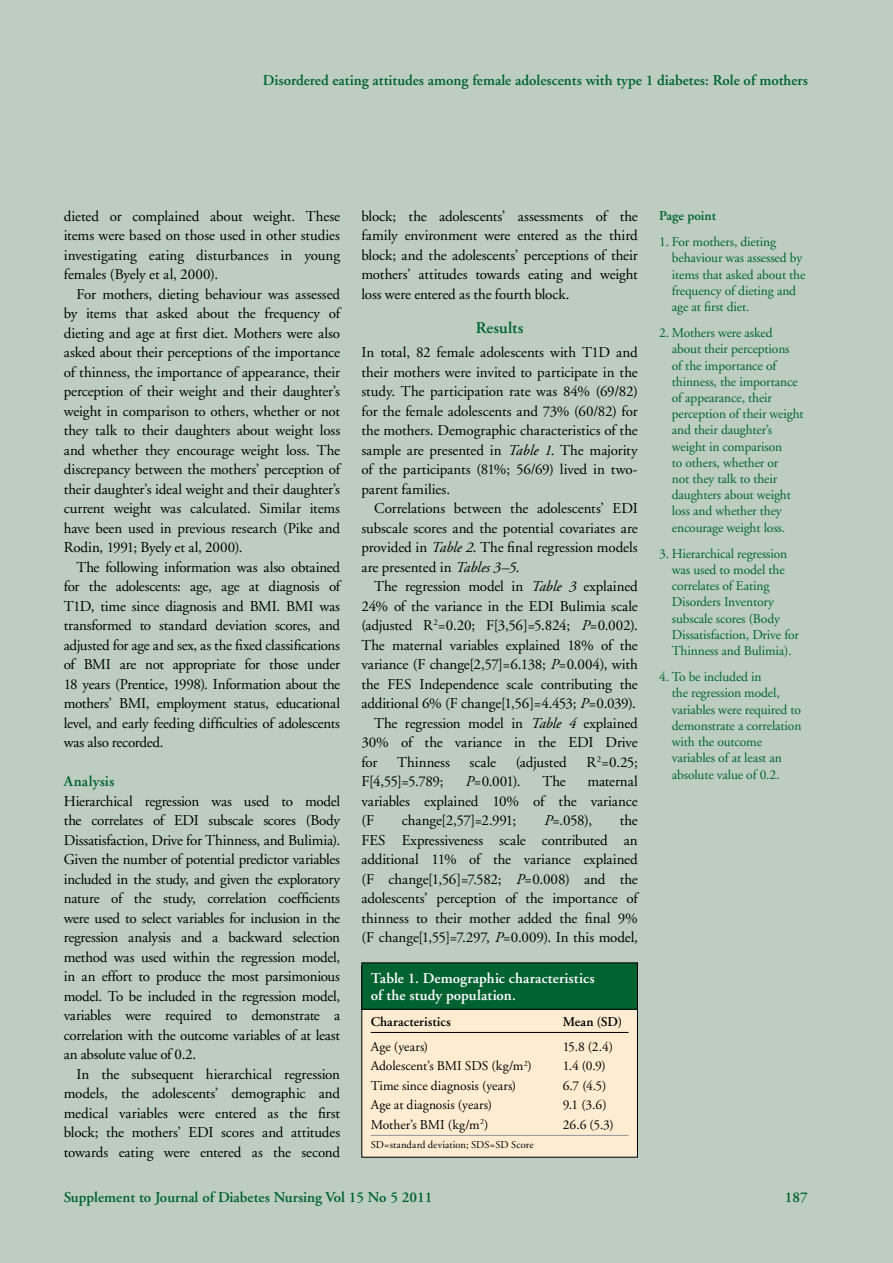
<style>
.page{position:relative;width:893px;height:1263px;background:#bdcec0}
.page>*{position:absolute;margin:0;border:0;box-sizing:border-box;transform-origin:0 0}
.t1{font:600 16.5px "Adobe Garamond";letter-spacing:.01em;color:#006231}
.t2{font:15px/19.5px "Adobe Garamond";letter-spacing:-.005em;color:#000;text-align:justify}
.t3{font:600 15px "Adobe Garamond";color:#006231}
.t4{font:600 15px/16.5px "Adobe Garamond";letter-spacing:.005em;color:#fff}
.t5{font:13.5px/16.2px "Adobe Garamond";letter-spacing:-.01em;color:#006231}
.t6{font:13.5px "Adobe Garamond";color:#000}
.t7{font:600 13.5px "Adobe Garamond";letter-spacing:.005em;color:#000}
.t8{font:600 13.5px "Adobe Garamond";color:#006231}
.t9{font:10.5px "Adobe Garamond";letter-spacing:.005em;color:#000}
.s1{font-style:italic}
</style>
<div class="page">
<div style="left:362px;top:966px;width:275px;height:191px;background:#ffecd1"></div>
<hr style="left:371px;top:1032px;width:258px;height:1px;background:#000">
<hr style="left:371px;top:1135px;width:258px;height:1px;background:#939598">
<div style="left:362px;top:963px;width:275px;height:46px;background:#006231"></div>
<div style="left:361px;top:962px;width:277px;height:48px;border:1px solid #000"></div>
<p class="t3" style="left:263px;top:72px;width:546px">Disordered eating attitudes among female adolescents with type 1 diabetes: Role of mothers</p>
<p class="t2" style="left:64px;top:207px;width:278px">dieted or complained about weight. These items were based on those used in other studies investigating eating disturbances in young females (Byely et al, 2000).</p>
<p class="t2" style="left:64px;top:285px;width:278px;text-indent:13px">For mothers, dieting behaviour was assessed by items that asked about the frequency of dieting and age at first diet. Mothers were also asked about their perceptions of the importance of thinness, the importance of appearance, their perception of their weight and their daughter’s weight in comparison to others, whether or not they talk to their daughters about weight loss and whether they encourage weight loss. The discrepancy between the mothers’ perception of their daughter’s ideal weight and their daughter’s current weight was calculated. Similar items have been used in previous research (Pike and Rodin, 1991; Byely et al, 2000).</p>
<p class="t2" style="left:64px;top:558px;width:278px;text-indent:13px">The following information was also obtained for the adolescents: age, age at diagnosis of T1D, time since diagnosis and BMI. BMI was transformed to standard deviation scores, and adjusted for age and sex, as the fixed classifications of BMI are not appropriate for those under 18 years (Prentice, 1998). Information about the mothers’ BMI, employment status, educational level, and early feeding difficulties of adolescents was also recorded.</p>
<p class="t3" style="left:64px;top:773px;width:52px">Analysis</p>
<p class="t2" style="left:64px;top:792px;width:278px">Hierarchical regression was used to model the correlates of EDI subscale scores (Body Dissatisfaction, Drive for Thinness, and Bulimia).<br>Given the number of potential predictor variables included in the study, and given the exploratory nature of the study, correlation coefficients were used to select variables for inclusion in the regression analysis and a backward selection method was used within the regression model, in an effort to produce the most parsimonious model. To be included in the regression model, variables were required to demonstrate a correlation with the outcome variables of at least an absolute value of 0.2.</p>
<p class="t2" style="left:64px;top:1065px;width:278px;text-indent:13px">In the subsequent hierarchical regression models, the adolescents’ demographic and medical variables were entered as the first block; the mothers’ EDI scores and attitudes towards eating were entered as the second</p>
<p class="t2" style="left:361px;top:207px;width:278px">block; the adolescents’ assessments of the family environment were entered as the third block; and the adolescents’ perceptions of their mothers’ attitudes towards eating and weight loss were entered as the fourth block.</p>
<p class="t1" style="left:476px;top:319px;width:49px">Results</p>
<p class="t2" style="left:361px;top:343px;width:278px">In total, 82 female adolescents with T1D and their mothers were invited to participate in the study. The participation rate was 84% (69/82) for the female adolescents and 73% (60/82) for the mothers. Demographic characteristics of the sample are presented in <span class="s1">Table 1</span>. The majority of the participants (81%; 56/69) lived in two&shy;parent families.</p>
<p class="t2" style="left:361px;top:499px;width:278px;text-indent:13px">Correlations between the adolescents’ EDI subscale scores and the potential covariates are provided in <span class="s1">Table 2</span>. The final regression models are presented in <span class="s1">Tables 3–5</span>.</p>
<p class="t2" style="left:374px;top:577px;width:265px">The regression model in <span class="s1">Table 3</span> explained</p>
<p class="t2" style="left:361px;top:597px;width:278px">24% of the variance in the EDI Bulimia scale</p>
<p class="t2" style="left:361px;top:616px;width:278px">(adjusted R<sup>2</sup>=0.20; F[3,56]=5.824; <span class="s1">P</span>=0.002).</p>
<p class="t2" style="left:361px;top:636px;width:278px">The maternal variables explained 18% of the</p>
<p class="t2" style="left:361px;top:655px;width:278px">variance (F change[2,57]=6.138; <span class="s1">P</span>=0.004), with</p>
<p class="t2" style="left:361px;top:675px;width:278px">the FES Independence scale contributing the</p>
<p class="t2" style="left:361px;top:694px;width:276px">additional 6% (F change[1,56]=4.453; <span class="s1">P</span>=0.039).</p>
<p class="t2" style="left:374px;top:714px;width:265px">The regression model in <span class="s1">Table 4</span> explained</p>
<p class="t2" style="left:361px;top:733px;width:278px">30% of the variance in the EDI Drive</p>
<p class="t2" style="left:361px;top:753px;width:18px">for</p>
<p class="t2" style="left:397px;top:753px;width:54px">Thinness</p>
<p class="t2" style="left:470px;top:753px;width:28px">scale</p>
<p class="t2" style="left:516px;top:753px;width:52px">(adjusted</p>
<p class="t2" style="left:586px;top:753px;width:53px">R<sup>2</sup>=0.25;</p>
<p class="t2" style="left:361px;top:772px;width:84px">F[4,55]=5.789;</p>
<p class="t2" style="left:465px;top:772px;width:57px"><span class="s1">P</span>=0.001).</p>
<p class="t2" style="left:542px;top:772px;width:25px">The</p>
<p class="t2" style="left:361px;top:772px;width:278px;text-indent:226px">maternal variables explained 10% of the variance (F</p>
<p class="t2" style="left:361px;top:811px;width:278px;text-indent:258px">the FES Expressiveness scale contributed an additional 11% of the variance explained (F change[1,56]=7.582; <span class="s1">P</span>=0.008) and the adolescents’ perception of the importance of thinness to their mother added the final 9% (F change[1,55]=7.297, <span class="s1">P</span>=0.009). In this model,</p>
<p class="t2" style="left:402px;top:811px;width:116px">change[2,57]=2.991;</p>
<p class="t2" style="left:544px;top:811px;width:50px"><span class="s1">P</span>=.058),</p>
<p class="t4" style="left:371px;top:970px;width:225px">Table 1. Demographic characteristics of the study population.</p>
<p class="t7" style="left:371px;top:1014px;width:82px">Characteristics</p>
<p class="t7" style="left:563px;top:1014px;width:61px">Mean (SD)</p>
<p class="t6" style="left:371px;top:1039px;width:59px">Age (years)</p>
<p class="t6" style="left:563px;top:1039px;width:52px">15.8 (2.4)</p>
<p class="t6" style="left:371px;top:1059px;width:163px">Adolescent’s BMI SDS (kg/m<sup>2</sup>)</p>
<p class="t6" style="left:563px;top:1059px;width:45px">1.4 (0.9)</p>
<p class="t6" style="left:371px;top:1078px;width:147px">Time since diagnosis (years)</p>
<p class="t6" style="left:563px;top:1078px;width:45px">6.7 (4.5)</p>
<p class="t6" style="left:371px;top:1098px;width:123px">Age at diagnosis (years)</p>
<p class="t6" style="left:563px;top:1098px;width:45px">9.1 (3.6)</p>
<p class="t6" style="left:371px;top:1117px;width:119px">Mother’s BMI (kg/m<sup>2</sup>)</p>
<p class="t6" style="left:563px;top:1117px;width:53px">26.6 (5.3)</p>
<p class="t9" style="left:371px;top:1139px;width:164px">SD=standard deviation; SDS=SD Score</p>
<p class="t8" style="left:659px;top:208px;width:59px">Page point</p>
<p class="t5" style="left:672px;top:234px;width:135px;text-indent:-13px">1. For mothers, dieting behaviour was assessed by items that asked about the frequency of dieting and age at first diet.</p>
<p class="t5" style="left:672px;top:325px;width:133px;text-indent:-13px">2. Mothers were asked about their perceptions<br>of the importance of thinness, the importance of appearance, their perception of their weight and their daughter’s weight in comparison<br>to others, whether or<br>not they talk to their daughters about weight loss and whether they encourage weight loss.</p>
<p class="t5" style="left:672px;top:546px;width:129px;text-indent:-13px">3. Hierarchical regression was used to model the correlates of Eating<br>Disorders Inventory subscale scores (Body<br>Dissatisfaction, Drive for<br>Thinness and Bulimia).</p>
<p class="t5" style="left:672px;top:669px;width:131px;text-indent:-13px">4. To be included in<br>the regression model, variables were required to demonstrate a correlation with the outcome variables of at least an absolute value of 0.2.</p>
<p class="t3" style="left:64px;top:1189px;width:370px">Supplement to Journal of Diabetes Nursing Vol 15 No 5 2011</p>
<p class="t3" style="left:785px;top:1189px;width:24px">187</p>
</div>
